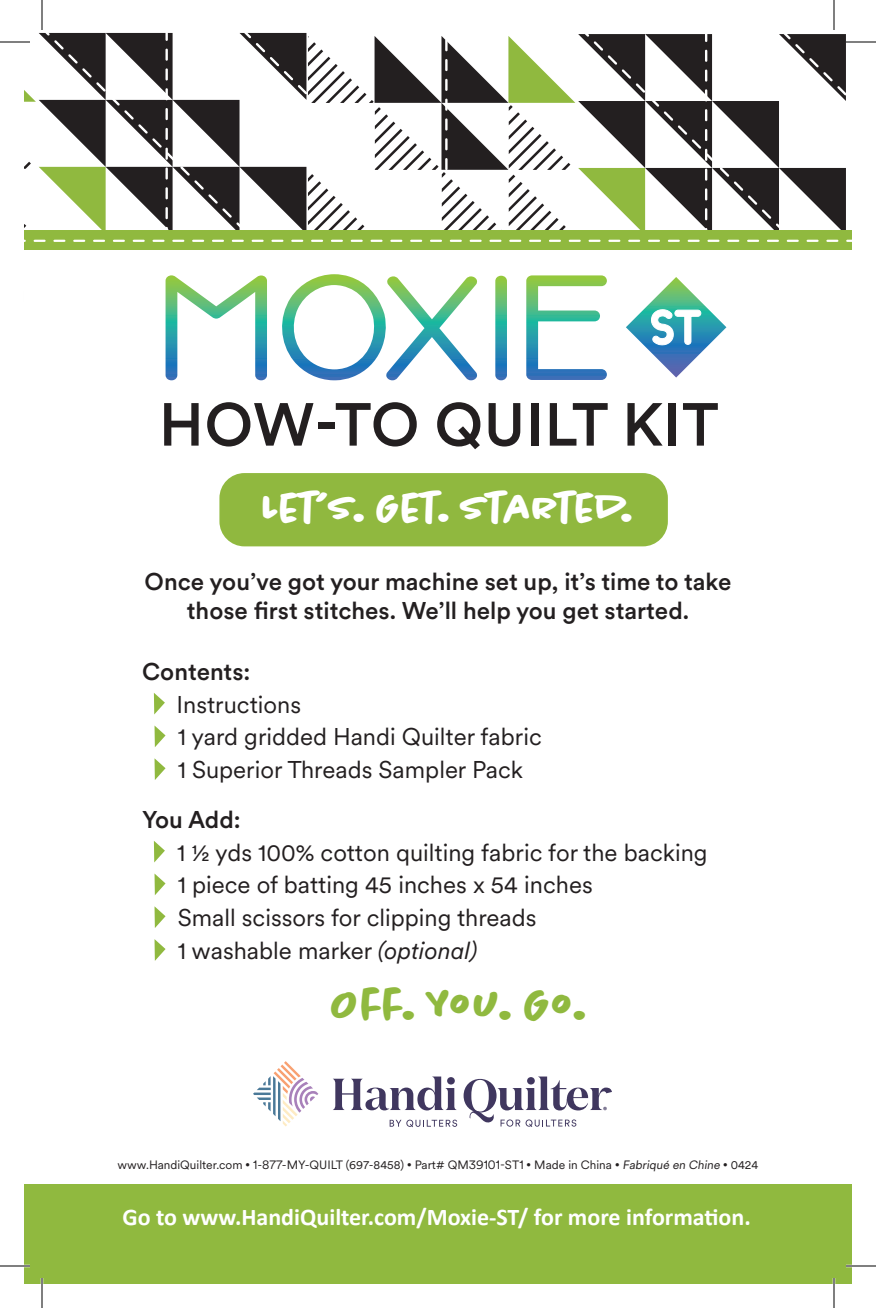
<style>
.page{position:relative;width:876px;height:1308px;background:#fff}
.page>*{position:absolute;margin:0;border:0;box-sizing:border-box;transform-origin:0 0}
.t1{font:500 60px "Circular XX";letter-spacing:.01em;color:#231f20}
.t2{font:700 44px "Chantal";color:#90b93f}
.t3{font:700 40px "Chantal";color:#fff}
.t4{font:24px "Circular XX";color:#231f20}
.t5{font:500 24px/28.8px "Circular XX";color:#231f20;text-align:center}
.t6{font:700 24px "Calibri";color:#fff}
.t7{font:12px "Circular XX";color:#231f20}
.s1{font-style:italic}
</style>
<div class="page">
<div style="left:24px;top:1184px;width:828px;height:100px;background:#90b93f"></div>
<svg style="left:154px;top:693px;width:11px;height:22px"></svg>
<svg style="left:155px;top:726px;width:11px;height:21px"></svg>
<svg style="left:155px;top:759px;width:11px;height:21px"></svg>
<svg style="left:154px;top:841px;width:11px;height:22px"></svg>
<svg style="left:155px;top:874px;width:11px;height:21px"></svg>
<svg style="left:155px;top:907px;width:11px;height:21px"></svg>
<svg style="left:155px;top:939px;width:11px;height:22px"></svg>
<svg style="left:333px;top:1077px;width:124px;height:33px"></svg>
<svg style="left:253px;top:1061px;width:65px;height:66px"></svg>
<svg style="left:390px;top:1120px;width:67px;height:7px"></svg>
<svg style="left:464px;top:1077px;width:148px;height:50px"></svg>
<div style="left:220px;top:474px;width:447px;height:71px;background:#90b83f;border-radius:24px"></div>
<div style="left:219px;top:473px;width:449px;height:73px;border:2px solid #90b93f;border-radius:24px"></div>
<svg style="left:24px;top:32px;width:828px;height:348px"></svg>
<hr style="left:0;top:41px;width:30px;height:2px;background:#fff">
<hr style="left:846px;top:41px;width:30px;height:2px;background:#fff">
<hr style="left:0;top:1265px;width:30px;height:2px;background:#fff">
<hr style="left:846px;top:1265px;width:30px;height:2px;background:#fff">
<hr style="left:41px;top:1278px;width:2px;height:30px;background:#fff">
<hr style="left:833px;top:1278px;width:2px;height:30px;background:#fff">
<hr style="left:0;top:42px;width:30px;height:1px;background:#000">
<hr style="left:846px;top:42px;width:30px;height:1px;background:#000">
<hr style="left:0;top:1266px;width:30px;height:1px;background:#000">
<hr style="left:846px;top:1266px;width:30px;height:1px;background:#000">
<hr style="left:42px;top:0;width:1px;height:30px;background:#000">
<hr style="left:42px;top:1278px;width:1px;height:30px;background:#000">
<hr style="left:834px;top:0;width:1px;height:30px;background:#000">
<hr style="left:834px;top:1278px;width:1px;height:30px;background:#000">
<p class="t1" style="left:159px;top:384px;width:562px">HOW-TO QUILT KIT</p>
<p class="t3" style="left:263px;top:483px;width:372px">Let’s. Get. Started.</p>
<p class="t5" style="left:145px;top:566px;width:588px">Once you’ve got your machine set up, it’s time to take those first stitches. We’ll help you get started.</p>
<p class="t5" style="left:142px;top:656px;width:110px">Contents:</p>
<p class="t4" style="left:177px;top:688px;width:126px">Instructions</p>
<p class="t4" style="left:178px;top:721px;width:366px">1 yard gridded Handi Quilter fabric</p>
<p class="t4" style="left:178px;top:754px;width:347px">1 Superior Threads Sampler Pack</p>
<p class="t5" style="left:142px;top:804px;width:100px">You Add:</p>
<p class="t4" style="left:177px;top:836px;width:532px">1 ½ yds 100% cotton quilting fabric for the backing</p>
<p class="t4" style="left:178px;top:869px;width:416px">1 piece of batting 45 inches x 54 inches</p>
<p class="t4" style="left:178px;top:902px;width:360px">Small scissors for clipping threads</p>
<p class="t4" style="left:178px;top:934px;width:301px">1 washable marker <span class="s1">(optional)</span></p>
<p class="t2" style="left:333px;top:977px;width:255px">Off. You. Go.</p>
<p class="t7" style="left:118px;top:1156px;width:642px">www.HandiQuilter.com <sup>•</sup> 1-877-MY-QUILT (697-8458) <sup>•</sup> Part# QM39101-ST1 <sup>•</sup> Made in China <sup>•</sup> Fabriqué en Chine <sup>•</sup> 0424</p>
<p class="t6" style="left:122px;top:1202px;width:630px">Go to www.HandiQuilter.com/Moxie-ST/ for more information.</p>
</div>
